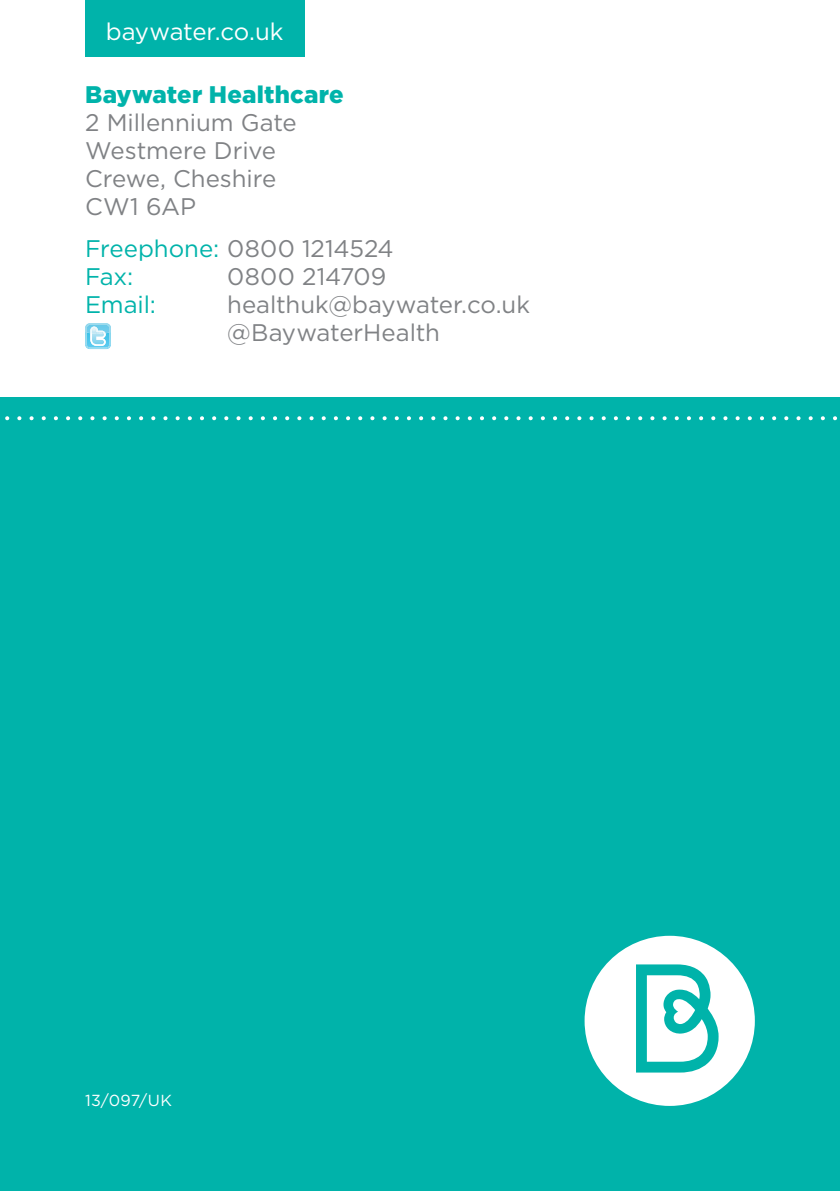
<style>
.page{position:relative;width:840px;height:1191px;background:#fff}
.page>*{position:absolute;margin:0;border:0;box-sizing:border-box;transform-origin:0 0}
.t1{font:24px/28px "Gotham";letter-spacing:-.005em;color:#808285}
.t2{font:24px/28px "Gotham";letter-spacing:-.005em;color:#00b3aa}
.t3{font:900 24px "Gotham";letter-spacing:.005em;color:#00b3aa}
.t4{font:24px "Gotham";letter-spacing:-.015em;color:#fff}
.t5{font:16px "Gotham";letter-spacing:.02em;color:#fff}
.s1{color:#808285}
</style>
<div class="page">
<div style="left:0;top:397px;width:839px;height:794px;background:#00b3aa"></div>
<svg style="left:5px;top:416px;width:835px;height:4px"></svg>
<svg style="left:584px;top:935px;width:170px;height:171px"></svg>
<div style="left:85px;top:0;width:219px;height:57px;background:#00b3aa"></div>
<svg style="left:85px;top:323px;width:26px;height:26px"></svg>
<p class="t4" style="left:106px;top:18px;width:179px">baywater.co.uk</p>
<p class="t3" style="left:85px;top:80px;width:260px">Baywater Healthcare</p>
<p class="t1" style="left:85px;top:108px;width:213px">2 Millennium Gate<br>Westmere Drive<br>Crewe, Cheshire<br>CW1 6AP</p>
<p class="t2" style="left:85px;top:234px;width:310px">Freephone: <span class="s1">0800 1214524<br></span>Fax:</p>
<p class="t1" style="left:227px;top:262px;width:161px">0800 214709</p>
<p class="t2" style="left:85px;top:290px;width:72px">Email:</p>
<p class="t1" style="left:227px;top:290px;width:304px">healthuk@baywater.co.uk @BaywaterHealth</p>
<p class="t5" style="left:85px;top:1091px;width:86px">13/097/uk</p>
</div>
